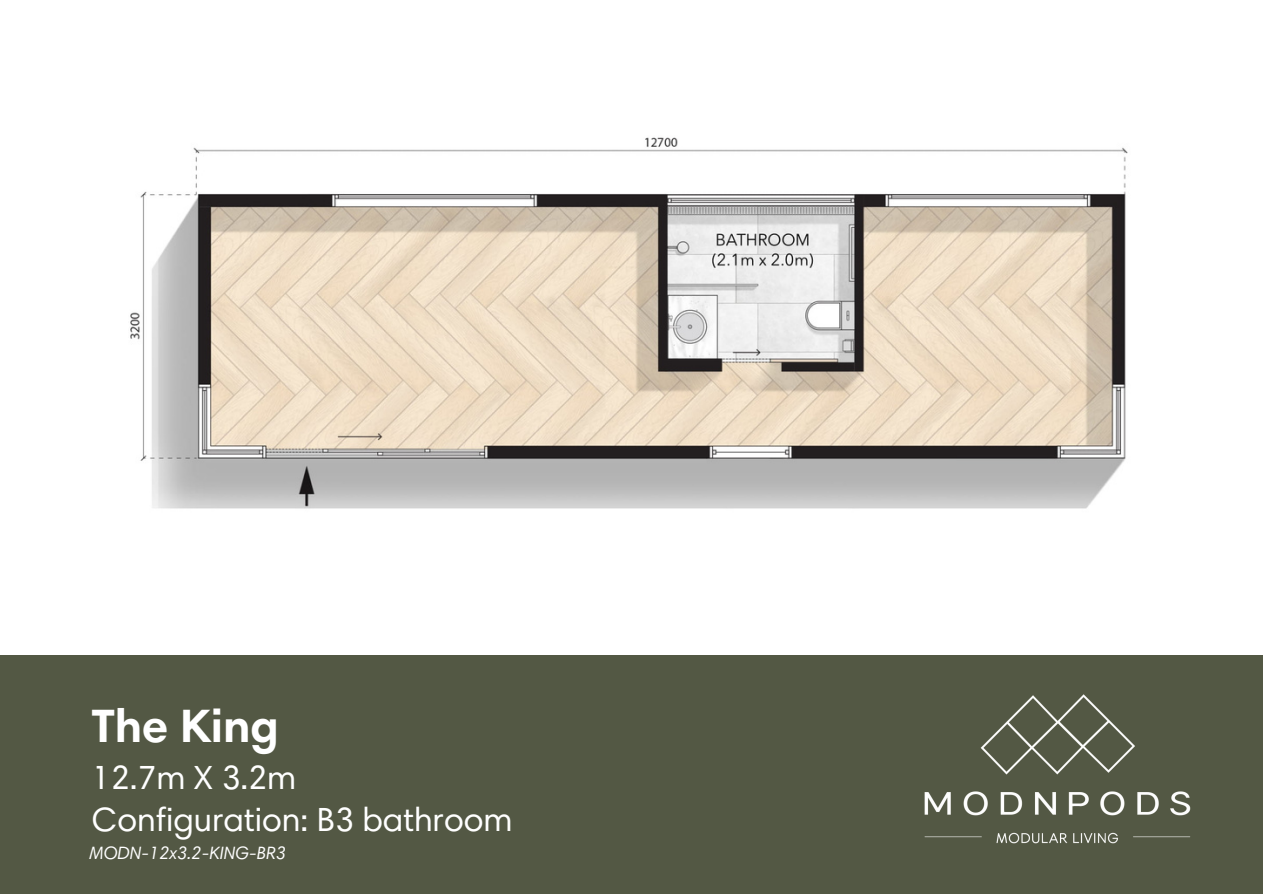
<style>
.page{position:relative;width:1263px;height:894px;background:#fff}
.page>*{position:absolute;margin:0;border:0;box-sizing:border-box;transform-origin:0 0}
.t1{font:700 47.25px "Harmonia Sans Pro Cyr";color:#fff}
.t2{font:33.75px/42.8px "Harmonia Sans Pro Cyr";color:#fff}
.t3{font:italic 18px "Harmonia Sans Pro Cyr";color:#fff}
</style>
<div class="page">
<img style="left:130px;top:137px;width:998px;height:372px">
<div style="left:0;top:655px;width:1263px;height:238px;background:#535844"></div>
<img style="left:924px;top:694px;width:267px;height:150px">
<h1 class="t1" style="left:92px;top:707px;width:189px">The King</h1>
<p class="t2" style="left:92px;top:759px;width:422px">12.7m X 3.2m<br>Configuration: B3 bathroom</p>
<p class="t3" style="left:89px;top:845px;width:198px">MODN-12x3.2-KING-BR3</p>
</div>
